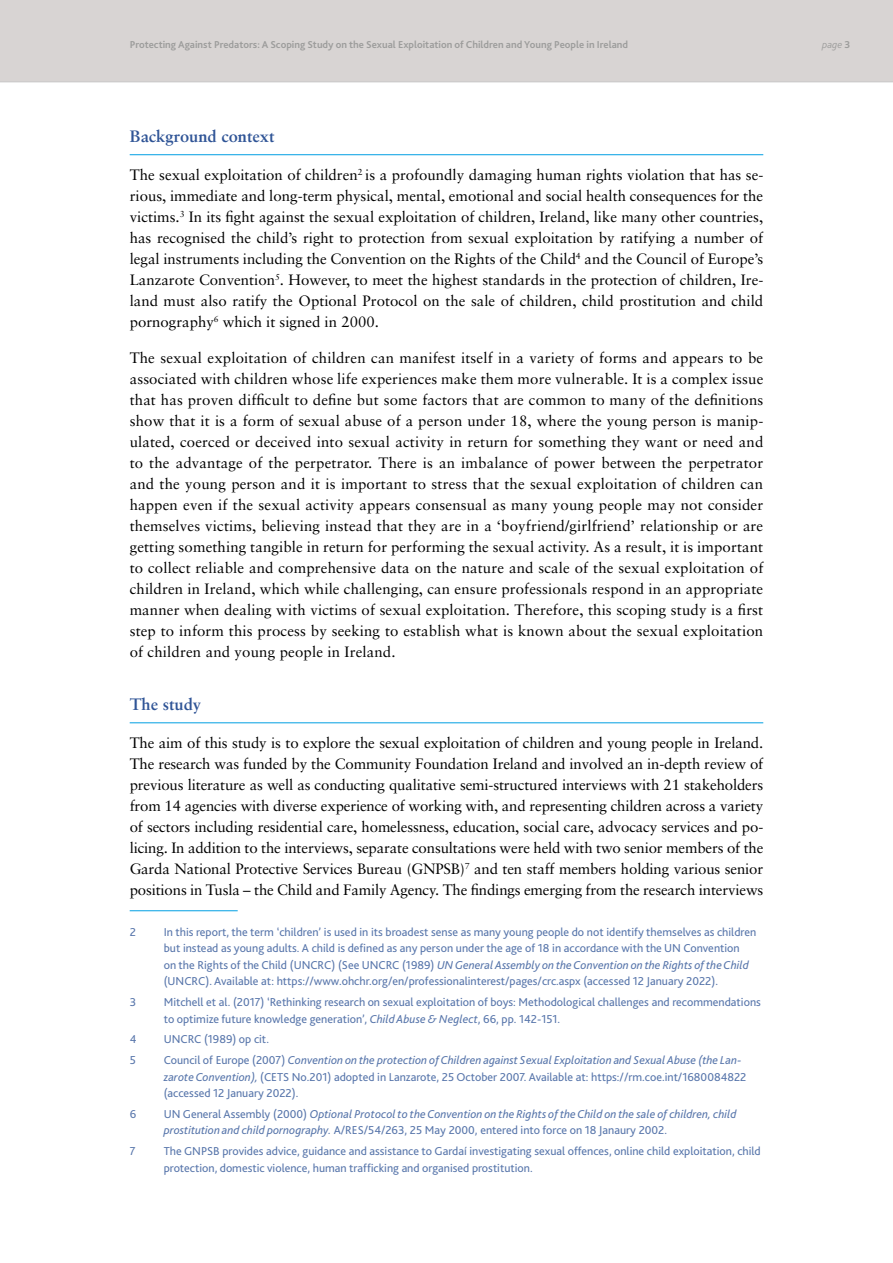
<style>
.page{position:relative;width:893px;height:1263px;background:#fff}
.page>*{position:absolute;margin:0;border:0;box-sizing:border-box;transform-origin:0 0}
.t1{font:700 16.5px "Sabon LT Pro";color:#2f5496}
.t2{font:15px/21px "Sabon";color:#000;text-align:justify}
.t3{font:12px/16.5px "Bliss 2";color:#5876ab}
.t4{font:italic 12px/16.5px "Bliss 2";color:#5876ab}
.t5{font:700 10.5px "Bliss 2";color:#9d9d9c}
.t6{font:italic 300 10.5px "Bliss 2";color:#9d9d9c}
.s1{font-weight:700;font-style:normal}
.s2{font-style:italic}
.s3{font-style:normal}
</style>
<div class="page">
<div style="left:0;top:0;width:893px;height:82px;background:#d8d4d3"></div>
<hr style="left:130px;top:154px;width:633px;height:1px;background:#009fe3">
<hr style="left:130px;top:722px;width:633px;height:1px;background:#009fe3">
<hr style="left:130px;top:910px;width:108px;height:1px;background:#009fe3">
<p class="t5" style="left:130px;top:38px;width:500px">Protecting Against Predators: A Scoping Study on the Sexual Exploitation of Children and Young People in Ireland</p>
<p class="t6" style="left:822px;top:38px;width:30px">page <span class="s1">3</span></p>
<p class="t1" style="left:130px;top:125px;width:146px">Background context</p>
<p class="t2" style="left:130px;top:164px;width:635px">The sexual exploitation of children<sup>2</sup> is a profoundly damaging human rights violation that has se&shy;rious, immediate and long-term physical, mental, emotional and social health consequences for the victims.<sup>3</sup> In its fight against the sexual exploitation of children, Ireland, like many other countries, has recognised the child’s right to protection from sexual exploitation by ratifying a number of legal instruments including the Convention on the Rights of the Child<sup>4</sup> and the Council of Europe’s Lanzarote Convention<sup>5</sup>. However, to meet the highest standards in the protection of children, Ire&shy;land must also ratify the Optional Protocol on the sale of children, child prostitution and child pornography<sup>6</sup> which it signed in 2000.</p>
<p class="t2" style="left:130px;top:347px;width:635px">The sexual exploitation of children can manifest itself in a variety of forms and appears to be associated with children whose life experiences make them more vulnerable. It is a complex issue that has proven difficult to define but some factors that are common to many of the definitions show that it is a form of sexual abuse of a person under 18, where the young person is manip&shy;ulated, coerced or deceived into sexual activity in return for something they want or need and to the advantage of the perpetrator. There is an imbalance of power between the perpetrator and the young person and it is important to stress that the sexual exploitation of children can happen even if the sexual activity appears consensual as many young people may not consider themselves victims, believing instead that they are in a ‘boyfriend/girlfriend’ relationship or are getting something tangible in return for performing the sexual activity. As a result, it is important to collect reliable and comprehensive data on the nature and scale of the sexual exploitation of children in Ireland, which while challenging, can ensure professionals respond in an appropriate manner when dealing with victims of sexual exploitation. Therefore, this scoping study is a first step to inform this process by seeking to establish what is known about the sexual exploitation of children and young people in Ireland.</p>
<p class="t1" style="left:130px;top:693px;width:73px">The study</p>
<p class="t2" style="left:130px;top:732px;width:635px">The aim of this study is to explore the sexual exploitation of children and young people in Ireland.<br>The research was funded by the Community Foundation Ireland and involved an in-depth review of previous literature as well as conducting qualitative semi-structured interviews with 21 stakeholders from 14 agencies with diverse experience of working with, and representing children across a variety of sectors including residential care, homelessness, education, social care, advocacy services and po&shy;licing. In addition to the interviews, separate consultations were held with two senior members of the Garda National Protective Services Bureau (GNPSB)<sup>7</sup> and ten staff members holding various senior positions in Tusla – the Child and Family Agency. The findings emerging from the research interviews</p>
<p class="t3" style="left:130px;top:923px;width:8px">2</p>
<p class="t3" style="left:164px;top:923px;width:594px">In this report, the term ‘children’ is used in its broadest sense as many young people do not identify themselves as children but instead as young adults. A child is defined as any person under the age of 18 in accordance with the UN Convention<br>on the Rights of the Child (UNCRC) (See UNCRC (1989) <span class="s2">UN General Assembly on the Convention on the Rights of the Child </span>(UNCRC). Available at: https://www.ohchr.org/en/professionalinterest/pages/crc.aspx (accessed 12 January 2022).</p>
<p class="t3" style="left:130px;top:993px;width:8px">3</p>
<p class="t3" style="left:164px;top:993px;width:599px">Mitchell et al. (2017) ‘Rethinking research on sexual exploitation of boys: Methodological challenges and recommendations to optimize future knowledge generation’, <span class="s2">Child Abuse &amp; Neglect</span>, 66, pp. 142-151.</p>
<p class="t3" style="left:130px;top:1031px;width:8px">4</p>
<p class="t3" style="left:164px;top:1031px;width:107px">UNCRC (1989) op cit.</p>
<p class="t3" style="left:130px;top:1051px;width:8px">5</p>
<p class="t3" style="left:164px;top:1051px;width:584px">Council of Europe (2007) <span class="s2">Convention on the protection of Children against Sexual Exploitation and Sexual Abuse (the Lan&shy;zarote Convention),</span> (CETS No.201) adopted in Lanzarote, 25 October 2007. Available at: https://rm.coe.int/1680084822 (accessed 12 January 2022).</p>
<p class="t3" style="left:130px;top:1105px;width:8px">6</p>
<p class="t4" style="left:164px;top:1105px;width:574px"><span class="s3">UN General Assembly (2000)</span> Optional Protocol to the Convention on the Rights of the Child on the sale of children, child prostitution and child pornography. <span class="s3">A/RES/54/263, 25 May 2000, entered into force on 18 Janaury 2002.</span></p>
<p class="t3" style="left:130px;top:1142px;width:7px">7</p>
<p class="t3" style="left:164px;top:1142px;width:599px">The GNPSB provides advice, guidance and assistance to Gardaí investigating sexual offences, online child exploitation, child protection, domestic violence, human trafficking and organised prostitution.</p>
</div>
